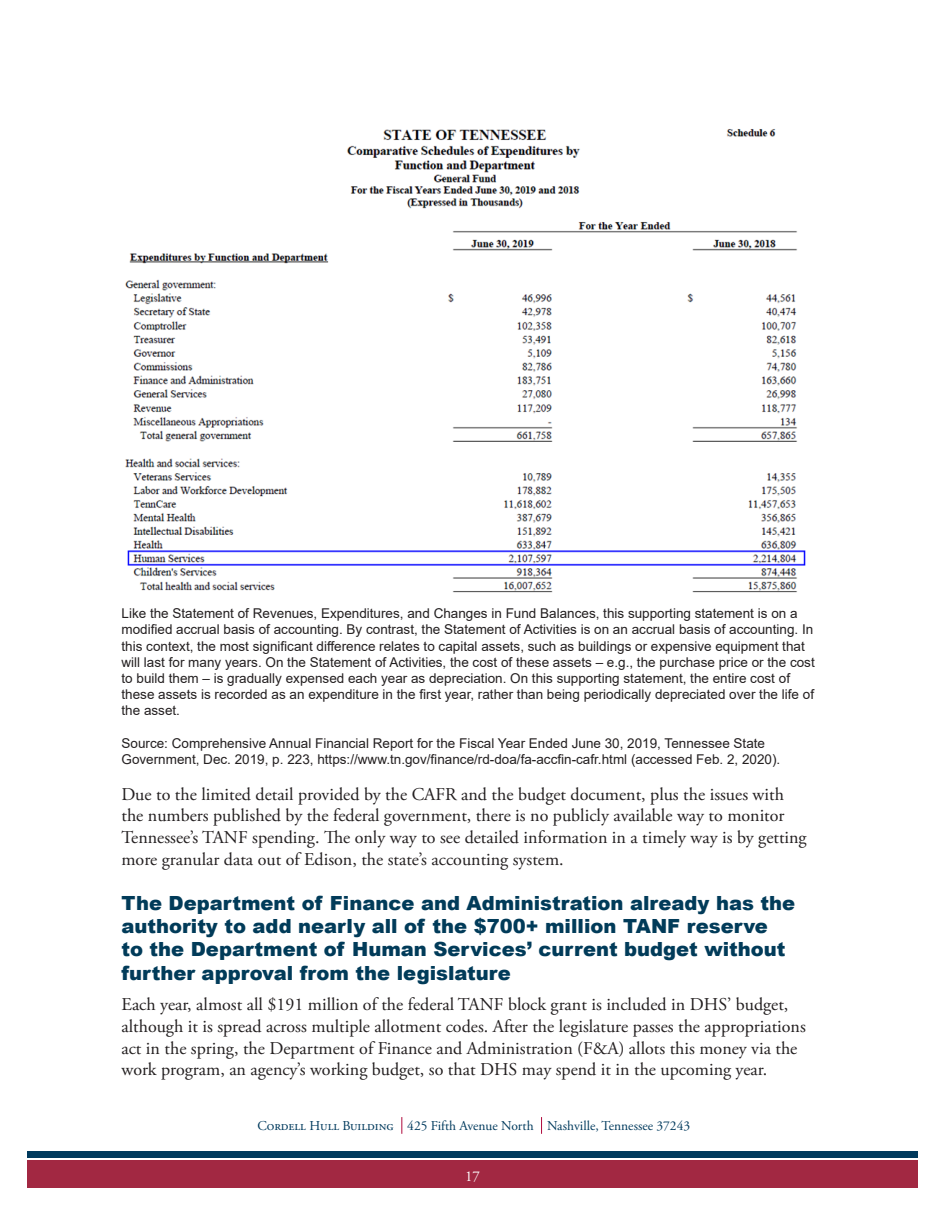
<style>
.page{position:relative;width:945px;height:1215px;background:#fff}
.page>*{position:absolute;margin:0;border:0;box-sizing:border-box;transform-origin:0 0}
.t1{font:900 19.5px/23.4px "Arial";color:#013b59}
.t2{font:18px/21.6px "Adobe Garamond Pro";color:#231f20}
.t3{font:15px "Adobe Garamond Pro";color:#fff}
.t4{font:13.5px/16.2px "Arial";color:#231f20}
.t5{font:13.5px "Adobe Garamond Pro";color:#003a5d}
</style>
<div class="page">
<div style="left:27px;top:1161px;width:891px;height:27px;background:#a22842"></div>
<div style="left:27px;top:1151px;width:891px;height:7px;background:#003a5d"></div>
<svg style="left:541px;top:1117px;width:1px;height:17px"></svg>
<svg style="left:401px;top:1117px;width:1px;height:17px"></svg>
<img style="left:125px;top:129px;width:681px;height:464px">
<p class="t4" style="left:122px;top:605px;width:695px">Like the Statement of Revenues, Expenditures, and Changes in Fund Balances, this supporting statement is on a modified accrual basis of accounting. By contrast, the Statement of Activities is on an accrual basis of accounting. In this context, the most significant difference relates to capital assets, such as buildings or expensive equipment that will last for many years. On the Statement of Activities, the cost of these assets – e.g., the purchase price or the cost to build them – is gradually expensed each year as depreciation. On this supporting statement, the entire cost of these assets is recorded as an expenditure in the first year, rather than being periodically depreciated over the life of the asset.</p>
<p class="t4" style="left:122px;top:735px;width:660px">Source: Comprehensive Annual Financial Report for the Fiscal Year Ended June 30, 2019, Tennessee State<br>Government, Dec. 2019, p. 223, https://www.tn.gov/finance/rd-doa/fa-accfin-cafr.html (accessed Feb. 2, 2020).</p>
<p class="t2" style="left:122px;top:784px;width:687px">Due to the limited detail provided by the CAFR and the budget document, plus the issues with the numbers published by the federal government, there is no publicly available way to monitor Tennessee’s TANF spending. The only way to see detailed information in a timely way is by getting more granular data out of Edison, the state’s accounting system.</p>
<h1 class="t1" style="left:122px;top:890px;width:675px">The Department of Finance and Administration already has the authority to add nearly all of the $700+ million TANF reserve<br>to the Department of Human Services’ current budget without further approval from the legislature</h1>
<p class="t2" style="left:122px;top:995px;width:686px">Each year, almost all $191 million of the federal TANF block grant is included in DHS’ budget, although it is spread across multiple allotment codes. After the legislature passes the appropriations act in the spring, the Department of Finance and Administration (F&amp;A) allots this money via the work program, an agency’s working budget, so that DHS may spend it in the upcoming year.</p>
<p class="t5" style="left:257px;top:1118px;width:434px">Cordell Hull Building 425 Fifth Avenue North Nashville, Tennessee 37243</p>
<p class="t3" style="left:465px;top:1167px;width:16px">17</p>
</div>
